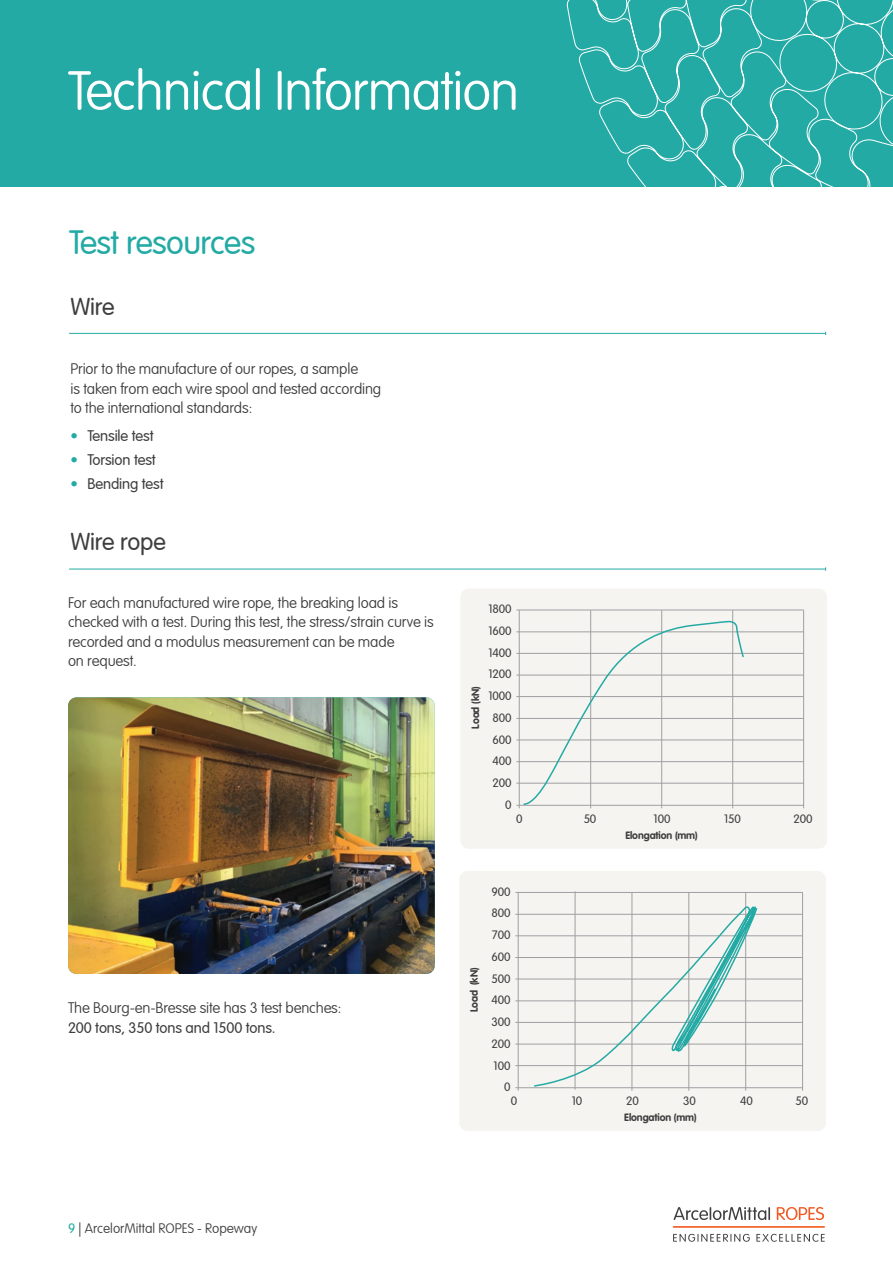
<style>
.page{position:relative;width:893px;height:1263px;background:#fff}
.page>*{position:absolute;margin:0;border:0;box-sizing:border-box;transform-origin:0 0}
.t1{font:100 54px "VAG Rounded LT Pro";letter-spacing:-.02em;color:#fff}
.t2{font:300 33px "VAG Rounded LT Pro";letter-spacing:-.02em;color:#24aaa5}
.t3{font:300 24px "VAG Rounded LT Pro";letter-spacing:-.01em;color:#3e3e3f}
.t4{font:100 15px/19.5px "VAG Rounded LT Pro";letter-spacing:-.01em;color:#3e3e3f}
.t5{font:300 15px "VAG Rounded LT Pro";letter-spacing:-.01em;color:#3e3e3f}
.t6{font:100 13.5px "VAG Rounded LT Pro";color:#3e3e3f}
.t7{font:300 12px "VAG Rounded";letter-spacing:-.01em;color:#3e3e3f}
.t8{font:700 10.5px "VAG Rounded";letter-spacing:-.01em;color:#3e3e3f}
.t9{font:700 10.5px "VAG Rounded LT Pro";letter-spacing:-.01em;color:#3e3e3f}
.s1{color:#24aaa5}
.s2{font-weight:300}
.s3{font-family:"VAG Rounded"}
.s4{font-weight:300;color:#24aaa5}
</style>
<div class="page">
<img style="left:68px;top:697px;width:367px;height:277px">
<div style="left:0;top:0;width:893px;height:186px;background:#24aaa5"></div>
<svg style="left:566px;top:0;width:305px;height:186px"></svg>
<svg style="left:740px;top:0;width:153px;height:152px"></svg>
<svg style="left:674px;top:1207px;width:96px;height:13px"></svg>
<svg style="left:777px;top:1207px;width:47px;height:13px"></svg>
<svg style="left:673px;top:1234px;width:77px;height:8px"></svg>
<svg style="left:756px;top:1234px;width:69px;height:8px"></svg>
<hr style="left:673px;top:1226px;width:152px;height:2px;background:#f15921">
<hr style="left:69px;top:333px;width:757px;height:1px;background:#24aaa5">
<hr style="left:69px;top:569px;width:757px;height:1px;background:#24aaa5">
<div style="left:460px;top:588px;width:367px;height:261px;background:#f6f4f0;border-radius:9px"></div>
<hr style="left:516px;top:632px;width:288px;height:1px;background:#9d9fa2">
<hr style="left:516px;top:610px;width:288px;height:1px;background:#9d9fa2">
<hr style="left:519px;top:610px;width:1px;height:198px;background:#9d9fa2">
<hr style="left:590px;top:610px;width:1px;height:198px;background:#9d9fa2">
<hr style="left:661px;top:610px;width:1px;height:198px;background:#9d9fa2">
<hr style="left:732px;top:610px;width:1px;height:198px;background:#9d9fa2">
<hr style="left:803px;top:610px;width:1px;height:198px;background:#9d9fa2">
<hr style="left:516px;top:718px;width:288px;height:1px;background:#9d9fa2">
<hr style="left:516px;top:675px;width:288px;height:1px;background:#9d9fa2">
<hr style="left:516px;top:761px;width:288px;height:1px;background:#9d9fa2">
<hr style="left:516px;top:653px;width:288px;height:1px;background:#9d9fa2">
<hr style="left:516px;top:740px;width:288px;height:1px;background:#9d9fa2">
<hr style="left:516px;top:696px;width:288px;height:1px;background:#9d9fa2">
<hr style="left:516px;top:783px;width:288px;height:1px;background:#9d9fa2">
<hr style="left:516px;top:805px;width:288px;height:1px;background:#9d9fa2">
<svg style="left:523px;top:620px;width:222px;height:186px"></svg>
<div style="left:459px;top:871px;width:367px;height:260px;background:#f6f4f0;border-radius:9px"></div>
<hr style="left:515px;top:914px;width:288px;height:1px;background:#9d9fa2">
<hr style="left:515px;top:892px;width:288px;height:1px;background:#9d9fa2">
<hr style="left:518px;top:892px;width:1px;height:199px;background:#9d9fa2">
<hr style="left:575px;top:891px;width:1px;height:198px;background:#9d9fa2">
<hr style="left:632px;top:892px;width:1px;height:199px;background:#9d9fa2">
<hr style="left:689px;top:892px;width:1px;height:199px;background:#9d9fa2">
<hr style="left:745px;top:892px;width:1px;height:199px;background:#9d9fa2">
<hr style="left:802px;top:892px;width:1px;height:199px;background:#9d9fa2">
<hr style="left:515px;top:1000px;width:288px;height:1px;background:#9d9fa2">
<hr style="left:515px;top:957px;width:288px;height:1px;background:#9d9fa2">
<hr style="left:515px;top:1044px;width:288px;height:1px;background:#9d9fa2">
<hr style="left:515px;top:935px;width:288px;height:1px;background:#9d9fa2">
<hr style="left:515px;top:1022px;width:288px;height:1px;background:#9d9fa2">
<hr style="left:515px;top:979px;width:288px;height:1px;background:#9d9fa2">
<hr style="left:515px;top:1065px;width:288px;height:1px;background:#9d9fa2">
<hr style="left:515px;top:1087px;width:288px;height:1px;background:#9d9fa2">
<svg style="left:533px;top:893px;width:229px;height:194px"></svg>
<p class="t1" style="left:68px;top:60px;width:453px">Technical Information</p>
<p class="t2" style="left:69px;top:223px;width:188px">Test resources</p>
<p class="t3" style="left:71px;top:292px;width:46px">Wire</p>
<p class="t4" style="left:71px;top:360px;width:312px">Prior to the manufacture of our ropes, a sample<br>is taken from each wire spool and tested according to the international standards:</p>
<p class="t5" style="left:71px;top:427px;width:85px"><span class="s1">•</span> Tensile test</p>
<p class="t5" style="left:71px;top:451px;width:87px"><span class="s1">•</span> Torsion test</p>
<p class="t5" style="left:71px;top:475px;width:95px"><span class="s1">•</span> Bending test</p>
<p class="t3" style="left:71px;top:528px;width:97px">Wire rope</p>
<p class="t4" style="left:68px;top:593px;width:367px">For each manufactured wire rope, the breaking load is checked with a test. During this test, the stress/strain curve is recorded and a modulus measurement can be made<br>on request.</p>
<p class="t4" style="left:68px;top:999px;width:275px">The Bourg-en-Bresse site has 3 test benches:<br><span class="s2">200 tons, 350 tons and 1500 tons.</span></p>
<p class="t9" style="left:469px;top:728px;width:43px;rotate:-90deg">Load <span class="s3">(kN)</span></p>
<p class="t7" style="left:488px;top:602px;width:25px">1800</p>
<p class="t7" style="left:488px;top:624px;width:25px">1600</p>
<p class="t7" style="left:488px;top:646px;width:25px">1400</p>
<p class="t7" style="left:488px;top:667px;width:25px">1200</p>
<p class="t7" style="left:488px;top:689px;width:25px">1000</p>
<p class="t7" style="left:492px;top:711px;width:21px">800</p>
<p class="t7" style="left:492px;top:733px;width:21px">600</p>
<p class="t7" style="left:492px;top:754px;width:21px">400</p>
<p class="t7" style="left:492px;top:776px;width:21px">200</p>
<p class="t7" style="left:505px;top:798px;width:8px">0</p>
<p class="t7" style="left:516px;top:811px;width:8px">0</p>
<p class="t7" style="left:584px;top:811px;width:14px">50</p>
<p class="t7" style="left:654px;top:811px;width:18px">100</p>
<p class="t7" style="left:724px;top:811px;width:18px">150</p>
<p class="t7" style="left:793px;top:811px;width:21px">200</p>
<p class="t8" style="left:625px;top:829px;width:74px">Elongation (mm)</p>
<p class="t9" style="left:468px;top:1012px;width:46px;rotate:-90deg">Load <span class="s3">(kN)</span></p>
<p class="t7" style="left:491px;top:884px;width:21px">900</p>
<p class="t7" style="left:491px;top:906px;width:21px">800</p>
<p class="t7" style="left:492px;top:928px;width:20px">700</p>
<p class="t7" style="left:491px;top:950px;width:21px">600</p>
<p class="t7" style="left:491px;top:971px;width:21px">500</p>
<p class="t7" style="left:491px;top:993px;width:21px">400</p>
<p class="t7" style="left:491px;top:1015px;width:21px">300</p>
<p class="t7" style="left:491px;top:1037px;width:21px">200</p>
<p class="t7" style="left:494px;top:1058px;width:18px">100</p>
<p class="t7" style="left:504px;top:1080px;width:8px">0</p>
<p class="t7" style="left:511px;top:1094px;width:8px">0</p>
<p class="t7" style="left:572px;top:1094px;width:12px">10</p>
<p class="t7" style="left:626px;top:1094px;width:14px">20</p>
<p class="t7" style="left:683px;top:1094px;width:14px">30</p>
<p class="t7" style="left:740px;top:1094px;width:14px">40</p>
<p class="t7" style="left:796px;top:1094px;width:14px">50</p>
<p class="t8" style="left:624px;top:1111px;width:74px">Elongation (mm)</p>
<p class="t6" style="left:68px;top:1221px;width:191px"><span class="s4">9</span> | ArcelorMittal ROPES - Ropeway</p>
</div>
